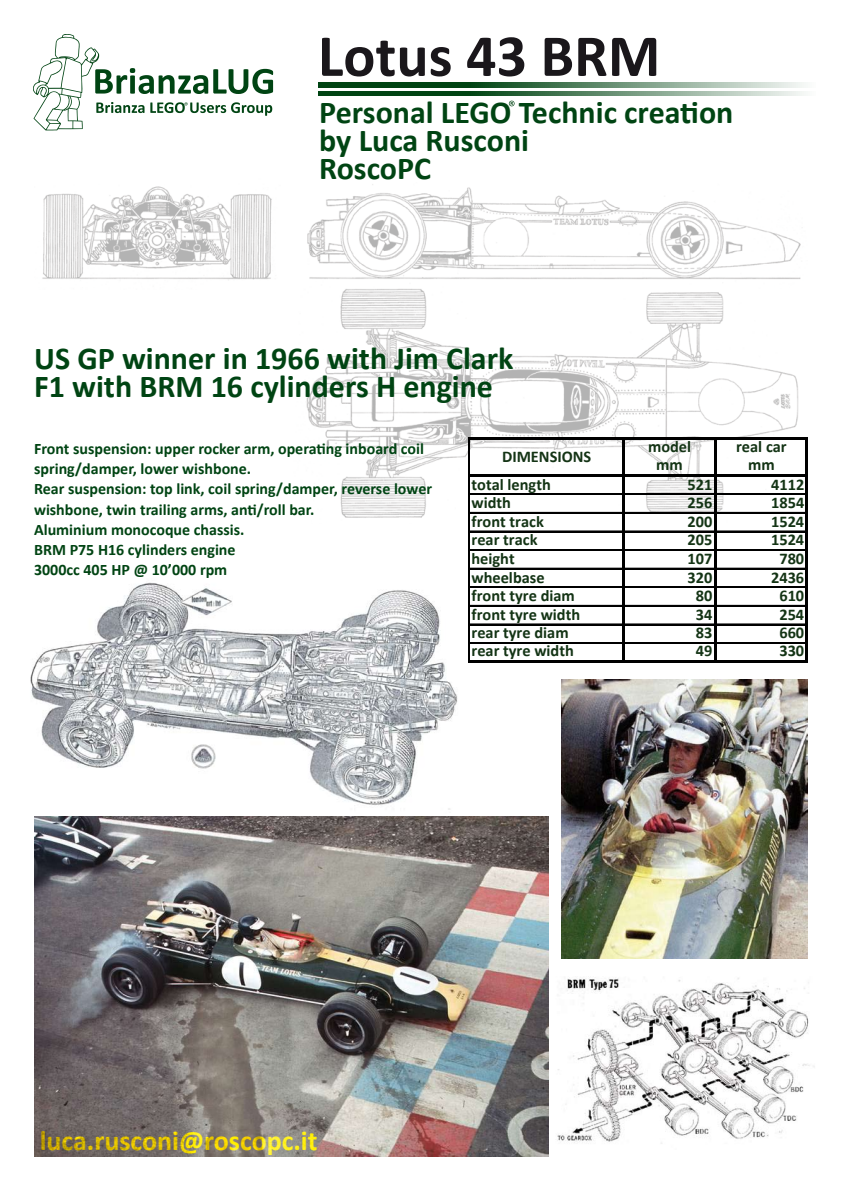
<style>
.page{position:relative;width:842px;height:1191px;background:#fff}
.page>*{position:absolute;margin:0;border:0;box-sizing:border-box;transform-origin:0 0}
.t1{font:700 60px "Calibri";color:#1a171b}
.t2{font:700 32px/28px "Calibri";color:#004413}
.t3{font:700 28px "Calibri";color:#ffed00}
.t4{font:700 16.4px "Calibri";color:#143415}
.t5{font:700 16px/20px "Calibri";color:#004413}
</style>
<div class="page">
<img style="left:30px;top:582px;width:443px;height:228px">
<img style="left:306px;top:289px;width:498px;height:234px">
<div style="left:480px;top:273px;width:137px;height:68px;background:#fff"></div>
<img style="left:307px;top:184px;width:494px;height:95px">
<img style="left:42px;top:186px;width:230px;height:94px">
<svg style="left:319px;top:83px;width:485px;height:4px;background:#548160"></svg>
<svg style="left:319px;top:91px;width:485px;height:5px;background:#548160"></svg>
<svg style="left:509px;top:101px;width:5px;height:5px"></svg>
<img style="left:34px;top:816px;width:515px;height:341px">
<svg style="left:33px;top:34px;width:240px;height:96px"></svg>
<img style="left:561px;top:679px;width:247px;height:279px">
<hr style="left:470px;top:493px;width:152px;height:1px;background:#000">
<hr style="left:470px;top:494px;width:152px;height:1px;background:#000">
<hr style="left:624px;top:493px;width:90px;height:1px;background:#000">
<hr style="left:624px;top:494px;width:90px;height:1px;background:#000">
<hr style="left:470px;top:512px;width:152px;height:1px;background:#000">
<hr style="left:624px;top:512px;width:90px;height:1px;background:#000">
<hr style="left:470px;top:531px;width:152px;height:1px;background:#000">
<hr style="left:624px;top:531px;width:90px;height:1px;background:#000">
<hr style="left:470px;top:549px;width:152px;height:1px;background:#000">
<hr style="left:624px;top:549px;width:90px;height:1px;background:#000">
<hr style="left:470px;top:568px;width:152px;height:1px;background:#000">
<hr style="left:624px;top:568px;width:90px;height:1px;background:#000">
<hr style="left:470px;top:586px;width:152px;height:1px;background:#000">
<hr style="left:470px;top:587px;width:152px;height:1px;background:#000">
<hr style="left:624px;top:586px;width:90px;height:1px;background:#000">
<hr style="left:624px;top:587px;width:90px;height:1px;background:#000">
<hr style="left:470px;top:605px;width:152px;height:1px;background:#000">
<hr style="left:624px;top:605px;width:90px;height:1px;background:#000">
<hr style="left:470px;top:624px;width:152px;height:1px;background:#000">
<hr style="left:624px;top:624px;width:90px;height:1px;background:#000">
<hr style="left:470px;top:642px;width:152px;height:1px;background:#000">
<hr style="left:624px;top:642px;width:90px;height:1px;background:#000">
<hr style="left:468px;top:438px;width:2px;height:224px;background:#000">
<hr style="left:622px;top:440px;width:2px;height:222px;background:#000">
<hr style="left:714px;top:440px;width:2px;height:222px;background:#000">
<hr style="left:806px;top:440px;width:1px;height:222px;background:#000">
<hr style="left:470px;top:438px;width:337px;height:2px;background:#000">
<hr style="left:470px;top:474px;width:337px;height:3px;background:#000">
<hr style="left:716px;top:493px;width:90px;height:1px;background:#000">
<hr style="left:716px;top:494px;width:90px;height:1px;background:#000">
<hr style="left:716px;top:512px;width:90px;height:1px;background:#000">
<hr style="left:716px;top:531px;width:90px;height:1px;background:#000">
<hr style="left:716px;top:549px;width:90px;height:1px;background:#000">
<hr style="left:716px;top:568px;width:90px;height:1px;background:#000">
<hr style="left:716px;top:586px;width:90px;height:1px;background:#000">
<hr style="left:716px;top:587px;width:90px;height:1px;background:#000">
<hr style="left:716px;top:605px;width:90px;height:1px;background:#000">
<hr style="left:716px;top:624px;width:90px;height:1px;background:#000">
<hr style="left:716px;top:642px;width:90px;height:1px;background:#000">
<hr style="left:470px;top:660px;width:337px;height:2px;background:#000">
<img style="left:522px;top:959px;width:293px;height:198px">
<h1 class="t1" style="left:318px;top:18px;width:344px">Lotus 43 BRM</h1>
<h2 class="t2" style="left:319px;top:98px;width:416px">Personal LEGO Technic creation by Luca Rusconi<br>RoscoPC</h2>
<h2 class="t2" style="left:34px;top:344px;width:481px">US GP winner in 1966 with Jim Clark<br>F1 with BRM 16 cylinders H engine</h2>
<p class="t5" style="left:34px;top:439px;width:399px">Front suspension: upper rocker arm, operating inboard coil spring/damper, lower wishbone.<br>Rear suspension: top link, coil spring/damper, reverse lower wishbone, twin trailing arms, anti/roll bar.<br>Aluminium monocoque chassis.<br>BRM P75 H16 cylinders engine<br>3000cc 405 HP @ 10’000 rpm</p>
<p class="t4" style="left:502px;top:446px;width:91px">DIMENSIONS</p>
<p class="t4" style="left:648px;top:436px;width:45px">model</p>
<p class="t4" style="left:736px;top:436px;width:52px">real car</p>
<p class="t4" style="left:656px;top:454px;width:28px">mm</p>
<p class="t4" style="left:748px;top:454px;width:28px">mm</p>
<p class="t4" style="left:471px;top:473px;width:81px">total length</p>
<p class="t4" style="left:688px;top:473px;width:26px">521</p>
<p class="t4" style="left:771px;top:473px;width:35px">4112</p>
<p class="t4" style="left:471px;top:492px;width:41px">width</p>
<p class="t4" style="left:688px;top:492px;width:26px">256</p>
<p class="t4" style="left:771px;top:492px;width:35px">1854</p>
<p class="t4" style="left:471px;top:511px;width:74px">front track</p>
<p class="t4" style="left:688px;top:511px;width:26px">200</p>
<p class="t4" style="left:771px;top:511px;width:35px">1524</p>
<p class="t4" style="left:471px;top:529px;width:68px">rear track</p>
<p class="t4" style="left:688px;top:529px;width:26px">205</p>
<p class="t4" style="left:771px;top:529px;width:35px">1524</p>
<p class="t4" style="left:471px;top:548px;width:45px">height</p>
<p class="t4" style="left:688px;top:548px;width:26px">107</p>
<p class="t4" style="left:779px;top:548px;width:26px">780</p>
<p class="t4" style="left:471px;top:566px;width:75px">wheelbase</p>
<p class="t4" style="left:688px;top:566px;width:26px">320</p>
<p class="t4" style="left:771px;top:566px;width:35px">2436</p>
<p class="t4" style="left:471px;top:585px;width:105px">front tyre diam</p>
<p class="t4" style="left:696px;top:585px;width:18px">80</p>
<p class="t4" style="left:779px;top:585px;width:26px">610</p>
<p class="t4" style="left:471px;top:604px;width:110px">front tyre width</p>
<p class="t4" style="left:696px;top:604px;width:18px">34</p>
<p class="t4" style="left:779px;top:604px;width:26px">254</p>
<p class="t4" style="left:471px;top:622px;width:99px">rear tyre diam</p>
<p class="t4" style="left:696px;top:622px;width:18px">83</p>
<p class="t4" style="left:779px;top:622px;width:26px">660</p>
<p class="t4" style="left:471px;top:640px;width:104px">rear tyre width</p>
<p class="t4" style="left:696px;top:640px;width:18px">49</p>
<p class="t4" style="left:779px;top:640px;width:26px">330</p>
<h3 class="t3" style="left:40px;top:1122px;width:279px">luca.rusconi@roscopc.it</h3>
</div>
